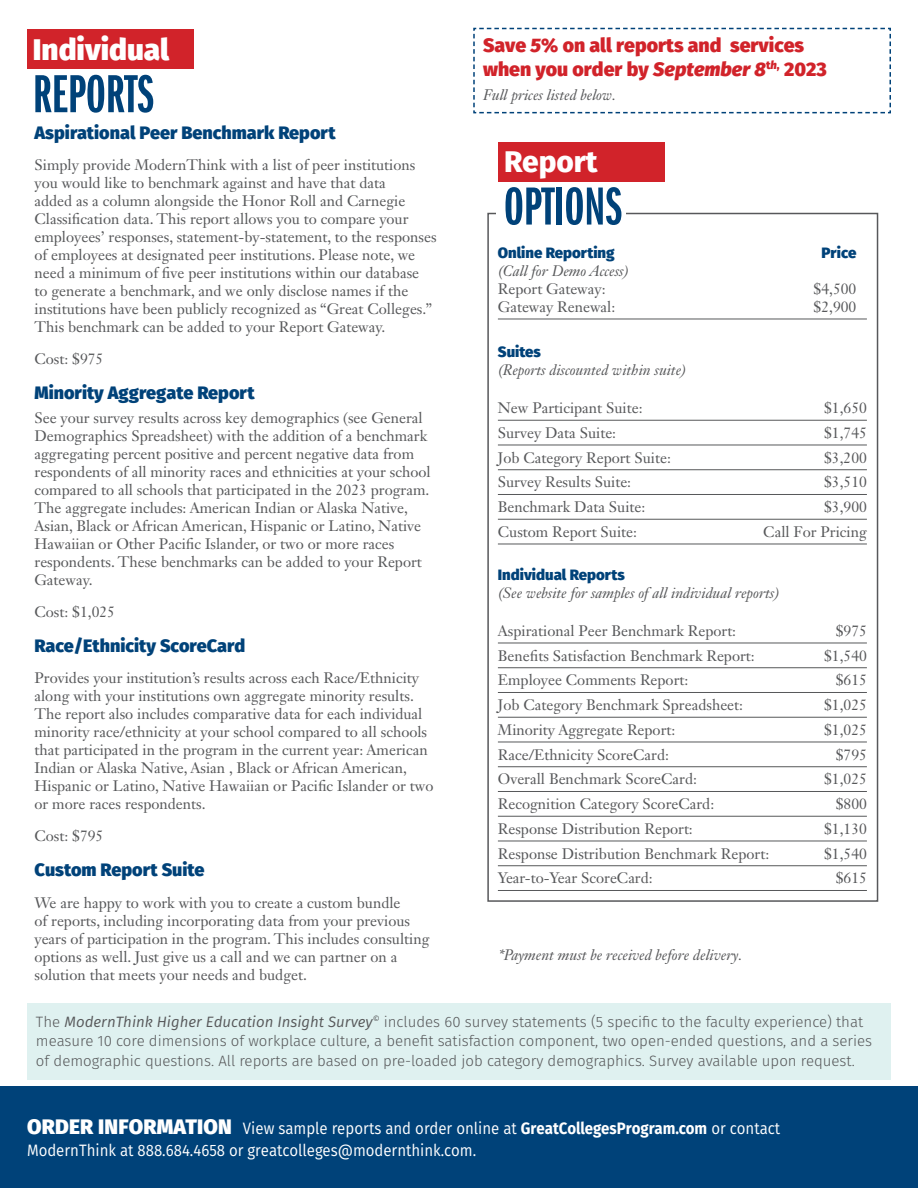
<style>
.page{position:relative;width:918px;height:1188px;background:#fff}
.page>*{position:absolute;margin:0;border:0;box-sizing:border-box;transform-origin:0 0}
.t1{font:55.5px "ITC Franklin Gothic Std Dm X Cp";color:#004279}
.t2{font:800 29.85px "Fira Sans";color:#fff}
.t3{font:800 29.85px "Fira Sans";color:#fff}
.t4{font:800 19.5px/23.4px "Fira Sans";color:#d1232a}
.t5{font:800 18px "Fira Sans";color:#004279}
.t6{font:16.5px/22.5px "Fira Sans";color:#fff;scale:.91 1}
.t7{font:15px/18px "Janson Text LT Std";color:#57585a}
.t8{font:300 15px/19.5px "Fira Sans";color:#57585a}
.t9{font:italic 15px "Janson Text LT Std";color:#57585a}
.t10{font:800 15px "Fira Sans";color:#004279}
.s1{font-style:italic}
.s2{font-weight:400;font-style:italic}
.s3{font-weight:800;font-size:21px}
.s4{font-weight:700}
</style>
<div class="page">
<div style="left:27px;top:1004px;width:864px;height:76px;background:#dff1f0"></div>
<hr style="left:498px;top:319px;width:369px;height:1px;background:#57585a">
<hr style="left:498px;top:420px;width:369px;height:1px;background:#57585a">
<hr style="left:498px;top:445px;width:369px;height:1px;background:#57585a">
<hr style="left:498px;top:469px;width:369px;height:1px;background:#57585a">
<hr style="left:498px;top:494px;width:369px;height:1px;background:#57585a">
<hr style="left:498px;top:519px;width:369px;height:1px;background:#57585a">
<hr style="left:498px;top:544px;width:369px;height:1px;background:#57585a">
<hr style="left:498px;top:643px;width:369px;height:1px;background:#57585a">
<hr style="left:498px;top:667px;width:369px;height:1px;background:#57585a">
<hr style="left:498px;top:692px;width:369px;height:1px;background:#57585a">
<hr style="left:498px;top:717px;width:369px;height:1px;background:#57585a">
<hr style="left:498px;top:742px;width:369px;height:1px;background:#57585a">
<hr style="left:498px;top:766px;width:369px;height:1px;background:#57585a">
<hr style="left:498px;top:791px;width:369px;height:1px;background:#57585a">
<hr style="left:498px;top:816px;width:369px;height:1px;background:#57585a">
<hr style="left:498px;top:841px;width:369px;height:1px;background:#57585a">
<hr style="left:498px;top:865px;width:369px;height:1px;background:#57585a">
<hr style="left:498px;top:890px;width:369px;height:1px;background:#57585a">
<div style="left:0;top:1087px;width:918px;height:101px;background:#004279"></div>
<svg style="left:473px;top:27px;width:418px;height:87px"></svg>
<div style="left:487px;top:213px;width:391px;height:689px;border:2px solid #57585a"></div>
<div style="left:496px;top:197px;width:130px;height:32px;background:#fff"></div>
<div style="left:498px;top:142px;width:167px;height:40px;background:#d1232a"></div>
<div style="left:27px;top:29px;width:167px;height:40px;background:#d1232a"></div>
<h2 class="t2" style="left:33px;top:28px;width:138px">Individual</h2>
<h1 class="t1" style="left:33px;top:64px;width:123px">REPORTS</h1>
<p class="t5" style="left:34px;top:120px;width:303px">Aspirational Peer Benchmark Report</p>
<p class="t7" style="left:34px;top:156px;width:404px">Simply provide ModernThink with a list of peer institutions you would like to benchmark against and have that data<br>added as a column alongside the Honor Roll and Carnegie Classification data. This report allows you to compare your employees’ responses, statement-by-statement, to the responses of employees at designated peer institutions. Please note, we need a minimum of five peer institutions within our database<br>to generate a benchmark, and we only disclose names if the institutions have been publicly recognized as “Great Colleges.” This benchmark can be added to your Report Gateway.</p>
<p class="t7" style="left:34px;top:349px;width:70px">Cost: $975</p>
<p class="t5" style="left:34px;top:380px;width:222px">Minority Aggregate Report</p>
<p class="t7" style="left:34px;top:409px;width:398px">See your survey results across key demographics (see General Demographics Spreadsheet) with the addition of a benchmark aggregating percent positive and percent negative data from respondents of all minority races and ethnicities at your school compared to all schools that participated in the 2023 program.<br>The aggregate includes: American Indian or Alaska Native, Asian, Black or African American, Hispanic or Latino, Native Hawaiian or Other Pacific Islander, or two or more races respondents. These benchmarks can be added to your Report Gateway.</p>
<p class="t7" style="left:34px;top:603px;width:82px">Cost: $1,025</p>
<p class="t5" style="left:34px;top:633px;width:212px">Race/Ethnicity ScoreCard</p>
<p class="t7" style="left:34px;top:669px;width:401px">Provides your institution’s results across each Race/Ethnicity along with your institutions own aggregate minority results.<br>The report also includes comparative data for each individual minority race/ethnicity at your school compared to all schools that participated in the program in the current year: American Indian or Alaska Native, Asian , Black or African American, Hispanic or Latino, Native Hawaiian or Pacific Islander or two or more races respondents.</p>
<p class="t7" style="left:34px;top:827px;width:70px">Cost: $795</p>
<p class="t5" style="left:34px;top:857px;width:172px">Custom Report Suite</p>
<p class="t7" style="left:34px;top:893px;width:396px">We are happy to work with you to create a custom bundle<br>of reports, including incorporating data from your previous years of participation in the program. This includes consulting options as well. Just give us a call and we can partner on a solution that meets your needs and budget.</p>
<h3 class="t4" style="left:483px;top:34px;width:345px">Save <span class="s1">5</span>% on all reports and services when you order by <span class="s1">September 8</span><sup>t</sup><sup>h</sup><sup>,</sup> 2023</h3>
<p class="t9" style="left:483px;top:86px;width:135px">Full prices listed below.</p>
<h2 class="t3" style="left:504px;top:136px;width:95px">Report</h2>
<h1 class="t1" style="left:504px;top:176px;width:120px">OPTIONS</h1>
<p class="t10" style="left:498px;top:242px;width:118px">Online Reporting</p>
<p class="t10" style="left:821px;top:242px;width:36px">Price</p>
<p class="t9" style="left:498px;top:261px;width:132px">(Call for Demo Access)</p>
<p class="t7" style="left:498px;top:280px;width:109px">Report Gateway:</p>
<p class="t7" style="left:814px;top:280px;width:44px">$4,500</p>
<p class="t7" style="left:498px;top:298px;width:119px">Gateway Renewal:</p>
<p class="t7" style="left:814px;top:298px;width:44px">$2,900</p>
<p class="t10" style="left:498px;top:341px;width:45px">Suites</p>
<p class="t9" style="left:498px;top:360px;width:190px">(Reports discounted within suite)</p>
<p class="t7" style="left:498px;top:399px;width:146px">New Participant Suite:</p>
<p class="t7" style="left:824px;top:399px;width:44px">$1,650</p>
<p class="t7" style="left:498px;top:424px;width:120px">Survey Data Suite:</p>
<p class="t7" style="left:824px;top:424px;width:44px">$1,745</p>
<p class="t7" style="left:498px;top:448px;width:175px">Job Category Report Suite:</p>
<p class="t7" style="left:824px;top:448px;width:44px">$3,200</p>
<p class="t7" style="left:498px;top:473px;width:135px">Survey Results Suite:</p>
<p class="t7" style="left:824px;top:473px;width:44px">$3,510</p>
<p class="t7" style="left:498px;top:498px;width:149px">Benchmark Data Suite:</p>
<p class="t7" style="left:824px;top:498px;width:44px">$3,900</p>
<p class="t7" style="left:498px;top:523px;width:141px">Custom Report Suite:</p>
<p class="t7" style="left:763px;top:523px;width:105px">Call For Pricing</p>
<p class="t10" style="left:498px;top:564px;width:128px">Individual Reports</p>
<p class="t9" style="left:498px;top:583px;width:283px">(See website for samples of all individual reports)</p>
<p class="t7" style="left:498px;top:622px;width:240px">Aspirational Peer Benchmark Report:</p>
<p class="t7" style="left:836px;top:622px;width:33px">$975</p>
<p class="t7" style="left:498px;top:646px;width:258px">Benefits Satisfaction Benchmark Report:</p>
<p class="t7" style="left:824px;top:646px;width:44px">$1,540</p>
<p class="t7" style="left:498px;top:671px;width:192px">Employee Comments Report:</p>
<p class="t7" style="left:836px;top:671px;width:33px">$615</p>
<p class="t7" style="left:498px;top:696px;width:247px">Job Category Benchmark Spreadsheet:</p>
<p class="t7" style="left:824px;top:696px;width:44px">$1,025</p>
<p class="t7" style="left:498px;top:721px;width:179px">Minority Aggregate Report:</p>
<p class="t7" style="left:824px;top:721px;width:44px">$1,025</p>
<p class="t7" style="left:498px;top:745px;width:173px">Race/Ethnicity ScoreCard:</p>
<p class="t7" style="left:836px;top:745px;width:33px">$795</p>
<p class="t7" style="left:498px;top:770px;width:201px">Overall Benchmark ScoreCard:</p>
<p class="t7" style="left:824px;top:770px;width:44px">$1,025</p>
<p class="t7" style="left:498px;top:795px;width:218px">Recognition Category ScoreCard:</p>
<p class="t7" style="left:836px;top:795px;width:33px">$800</p>
<p class="t7" style="left:498px;top:820px;width:196px">Response Distribution Report:</p>
<p class="t7" style="left:824px;top:820px;width:44px">$1,130</p>
<p class="t7" style="left:498px;top:844px;width:273px">Response Distribution Benchmark Report:</p>
<p class="t7" style="left:824px;top:844px;width:44px">$1,540</p>
<p class="t7" style="left:498px;top:869px;width:156px">Year-to-Year ScoreCard:</p>
<p class="t7" style="left:836px;top:869px;width:33px">$615</p>
<p class="t9" style="left:498px;top:945px;width:246px">*Payment must be received before delivery.</p>
<p class="t8" style="left:36px;top:1012px;width:838px">The <span class="s2">ModernThink Higher Education Insight Survey</span><sup>©</sup> includes 60 survey statements (5 specific to the faculty experience) that measure 10 core dimensions of workplace culture, a benefit satisfaction component, two open-ended questions, and a series of demographic questions. All reports are based on pre-loaded job category demographics. Survey available upon request.</p>
<p class="t6" style="left:27px;top:1117px;width:829px"><span class="s3">ORDER INFORMATION</span> View sample reports and order online at <span class="s4">GreatCollegesProgram.com</span> or contact<br>ModernThink at 888.684.4658 or greatcolleges@modernthink.com.</p>
</div>
